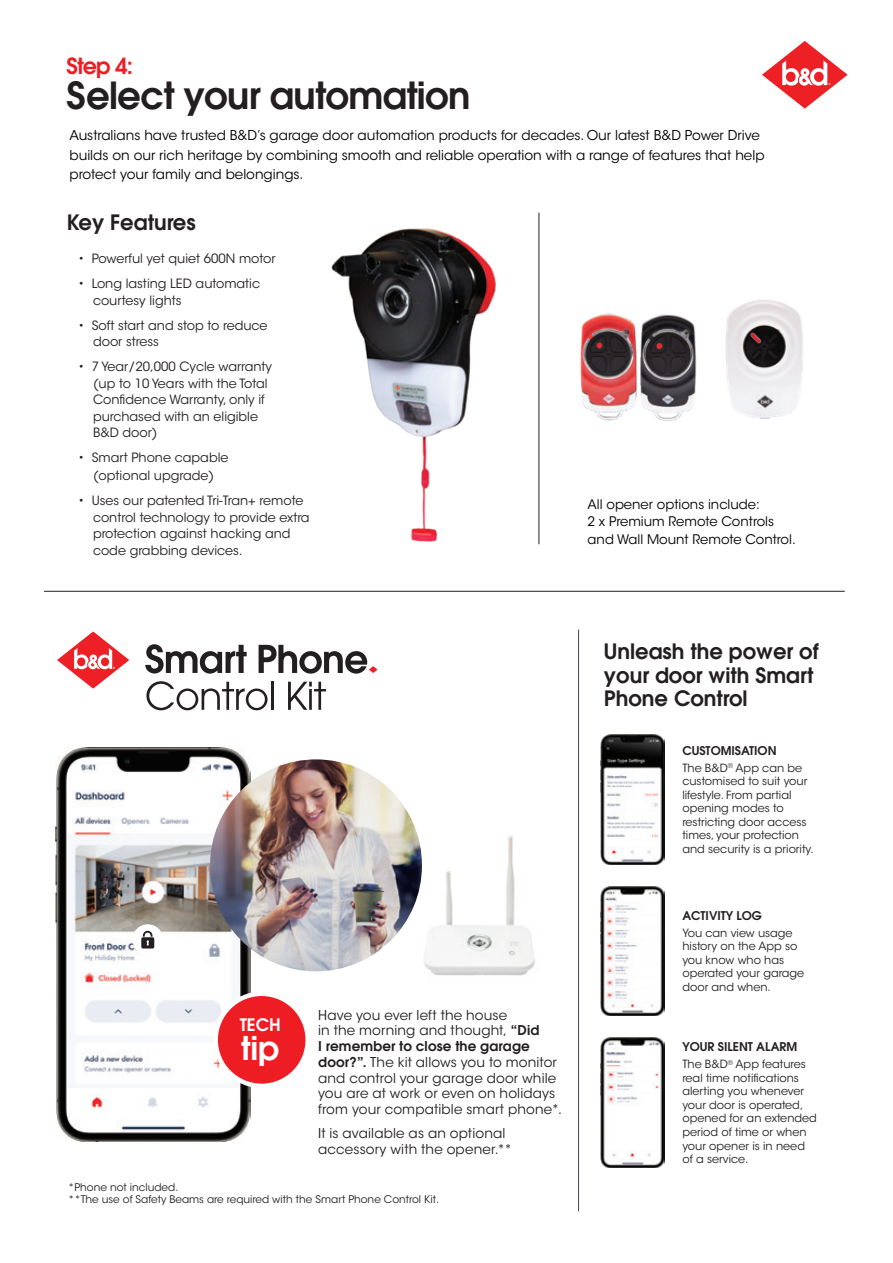
<style>
.page{position:relative;width:893px;height:1263px;background:#fff}
.page>*{position:absolute;margin:0;border:0;box-sizing:border-box;transform-origin:0 0}
.t1{font:600 37.2px "ITC Avant Garde Pro";letter-spacing:-.02em;color:#231f20}
.t2{font:600 32.55px "ITC Avant Garde Pro";color:#fff}
.t3{font:600 22.2px "ITC Avant Garde Pro";color:#ee1d23}
.t4{font:600 21.15px/23.2px "ITC Avant Garde Pro";color:#231f20}
.t5{font:600 17.1px "ITC Avant Garde Pro";color:#fff}
.t6{font:13.5px/15.8px "ITC Avant Garde Std";letter-spacing:.01em;color:#231f20}
.t7{font:13.5px/19.5px "ITC Avant Garde Std";color:#010000}
.t8{font:600 13.5px "ITC Avant Garde Pro";letter-spacing:.01em;color:#231f20}
.t9{font:13.2px/17.7px "ITC Avant Garde Std";color:#010000}
.t10{font:12.75px/16.5px "ITC Avant Garde Std";color:#231f20}
.t11{font:600 12px "ITC Avant Garde Pro";color:#231f20}
.t12{font:11.25px/13.5px "ITC Avant Garde Std";color:#231f20}
.t13{font:10.5px/12.6px "ITC Avant Garde Std";color:#231f20}
.s1{font-family:"ITC Avant Garde Pro";font-weight:600}
</style>
<div class="page">
<img style="left:331px;top:228px;width:165px;height:314px">
<img style="left:420px;top:836px;width:115px;height:140px">
<img style="left:56px;top:748px;width:194px;height:393px">
<hr style="left:578px;top:630px;width:1px;height:581px;background:#3d474e">
<svg style="left:762px;top:41px;width:86px;height:68px"></svg>
<img style="left:601px;top:734px;width:64px;height:130px">
<img style="left:601px;top:886px;width:64px;height:130px">
<img style="left:601px;top:1038px;width:64px;height:129px">
<hr style="left:44px;top:591px;width:801px;height:1px;background:#231f20">
<img style="left:210px;top:759px;width:212px;height:212px;border-radius:106px">
<svg style="left:57px;top:631px;width:72px;height:58px"></svg>
<svg style="left:146px;top:681px;width:122px;height:29px"></svg>
<hr style="left:271px;top:682px;width:2px;height:28px;background:#231f20">
<svg style="left:288px;top:682px;width:38px;height:28px"></svg>
<svg style="left:145px;top:644px;width:102px;height:30px"></svg>
<svg style="left:259px;top:645px;width:118px;height:29px"></svg>
<div style="left:216px;top:994px;width:92px;height:92px;background:#ee1d23;border-radius:50%"></div>
<div style="left:213px;top:991px;width:97px;height:97px;border:4px solid #fff;border-radius:50%"></div>
<hr style="left:539px;top:213px;width:1px;height:331px;background:#231f20">
<div style="left:132px;top:924px;width:31px;height:31px;background:#fff;border-radius:50%"></div>
<svg style="left:141px;top:931px;width:13px;height:17px"></svg>
<img style="left:580px;top:313px;width:62px;height:108px">
<img style="left:642px;top:300px;width:161px;height:121px">
<h3 class="t3" style="left:67px;top:51px;width:68px">Step 4:</h3>
<h1 class="t1" style="left:67px;top:71px;width:405px">Select your automation</h1>
<p class="t7" style="left:70px;top:126px;width:697px">Australians have trusted B&amp;D’s garage door automation products for decades. Our latest B&amp;D Power Drive builds on our rich heritage by combining smooth and reliable operation with a range of features that help protect your family and belongings.</p>
<h3 class="t4" style="left:67px;top:210px;width:131px">Key Features</h3>
<p class="t10" style="left:78px;top:251px;width:199px">• Powerful yet quiet 600N motor</p>
<p class="t10" style="left:93px;top:276px;width:169px;text-indent:-15px">• Long lasting LED automatic courtesy lights</p>
<p class="t10" style="left:93px;top:317px;width:176px;text-indent:-15px">• Soft start and stop to reduce door stress</p>
<p class="t10" style="left:93px;top:359px;width:181px;text-indent:-15px">• 7 Year/20,000 Cycle warranty (up to 10 Years with the Total<br>Confidence Warranty, only if purchased with an eligible<br>B&amp;D door)</p>
<p class="t10" style="left:78px;top:449px;width:152px;line-height:18px;text-align:center">• Smart Phone capable (optional upgrade)</p>
<p class="t10" style="left:93px;top:493px;width:218px;text-indent:-15px">• Uses our patented Tri-Tran+ remote control technology to provide extra protection against hacking and code grabbing devices.</p>
<p class="t9" style="left:588px;top:495px;width:210px">All opener options include:<br>2 x Premium Remote Controls and Wall Mount Remote Control.</p>
<h3 class="t5" style="left:240px;top:1014px;width:43px">TECH</h3>
<h2 class="t2" style="left:241px;top:1026px;width:40px">tip</h2>
<p class="t6" style="left:318px;top:1007px;width:223px">Have you ever left the house<br>in the morning and thought, <span class="s1">“Did</span></p>
<p class="t8" style="left:318px;top:1037px;width:213px">I remember to close the garage</p>
<p class="t6" style="left:318px;top:1054px;width:245px"><span class="s1">door?”.</span> The kit allows you to monitor and control your garage door while you are at work or even on holidays from your compatible smart phone*.</p>
<p class="t6" style="left:318px;top:1126px;width:196px">It is available as an optional accessory with the opener.**</p>
<p class="t13" style="left:68px;top:1181px;width:373px">*Phone not included.<br>**The use of Safety Beams are required with the Smart Phone Control Kit.</p>
<h3 class="t4" style="left:604px;top:640px;width:216px">Unleash the power of your door with Smart<br>Phone Control</h3>
<p class="t11" style="left:682px;top:742px;width:96px">CUSTOMISATION</p>
<p class="t12" style="left:682px;top:761px;width:133px">The B&amp;D<sup>®</sup> App can be customised to suit your lifestyle. From partial opening modes to restricting door access times, your protection and security is a priority.</p>
<p class="t11" style="left:682px;top:907px;width:81px">ACTIVITY LOG</p>
<p class="t12" style="left:682px;top:926px;width:123px">You can view usage history on the App so you know who has operated your garage door and when.</p>
<p class="t11" style="left:682px;top:1039px;width:117px">YOUR SILENT ALARM</p>
<p class="t12" style="left:682px;top:1058px;width:136px">The B&amp;D<sup>®</sup> App features real time notifications alerting you whenever your door is operated, opened for an extended period of time or when your opener is in need of a service.</p>
</div>
